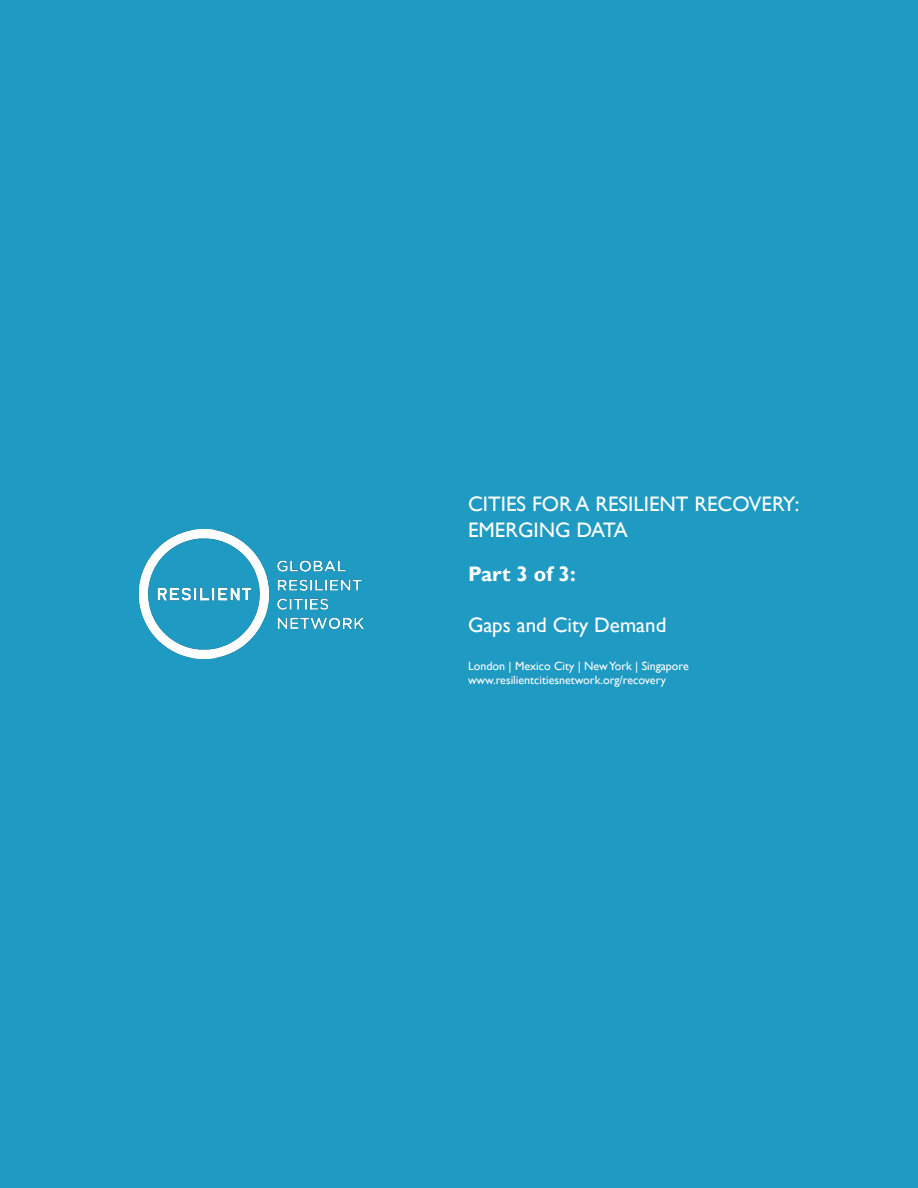
<style>
.page{position:relative;width:918px;height:1188px;background:#1e9ac3}
.page>*{position:absolute;margin:0;border:0;box-sizing:border-box;transform-origin:0 0}
.t1{font:21px/25.2px "Gill Sans";color:#fff}
.t2{font:700 21px "Gill Sans";color:#fff}
.t3{font:12px "Gill Sans";color:#fff}
</style>
<div class="page">
<img style="left:138px;top:529px;width:226px;height:130px">
<p class="t1" style="left:468px;top:492px;width:333px">CITIES FOR A RESILIENT RECOVERY:<br>EMERGING DATA</p>
<p class="t2" style="left:468px;top:561px;width:109px">Part 3 of 3:</p>
<p class="t1" style="left:468px;top:612px;width:200px">Gaps and City Demand</p>
<p class="t3" style="left:468px;top:659px;width:222px">London | Mexico City | New York | Singapore</p>
<p class="t3" style="left:468px;top:673px;width:200px">www.resilientcitiesnetwork.org/recovery</p>
</div>
